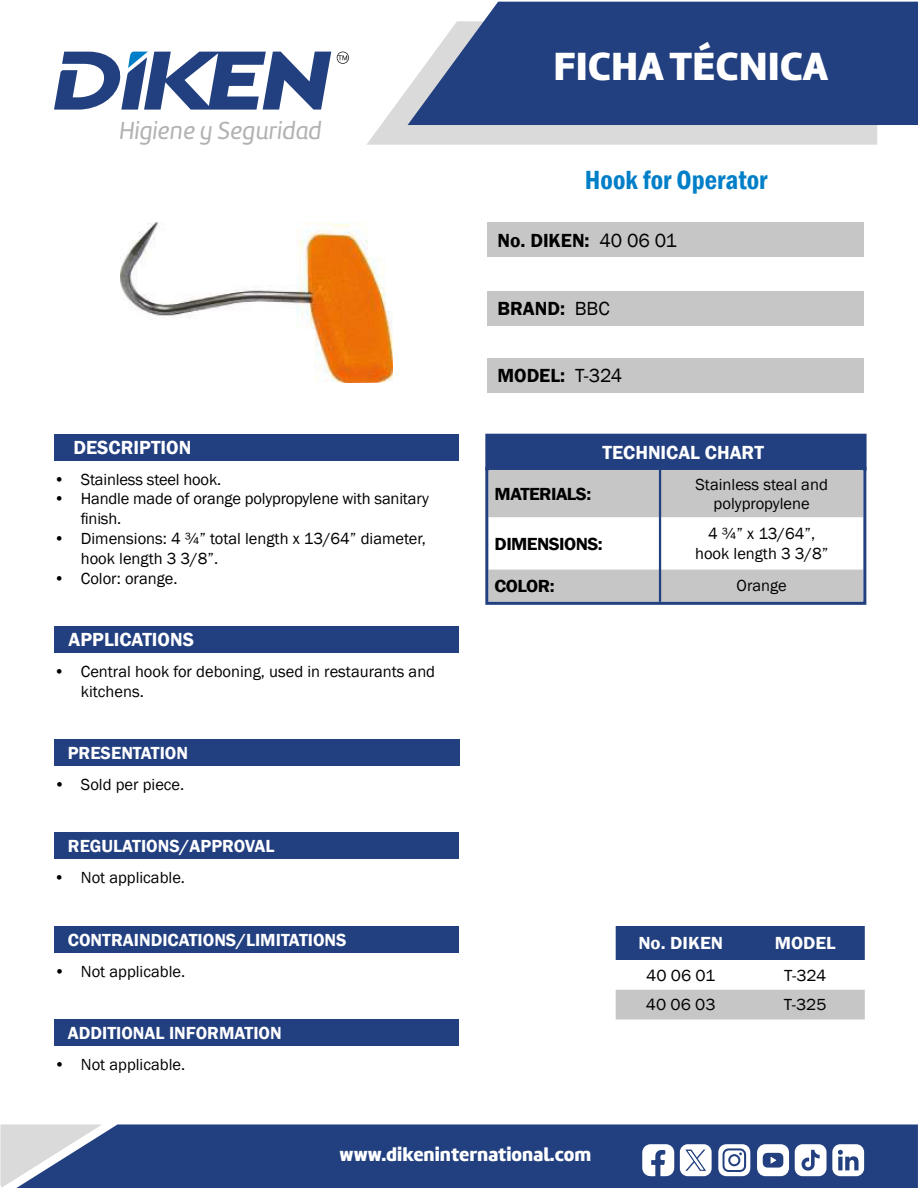
<style>
.page{position:relative;width:918px;height:1188px;background:#fff}
.page>*{position:absolute;margin:0;border:0;box-sizing:border-box;transform-origin:0 0}
.t1{font:40.8px "Amelia Basic Black";color:#fff}
.t2{font:600 condensed 27px "Franklin Gothic";color:#007fc8}
.t3{font:25.5px "Amelia Basic Italic";color:#b3b2b2}
.t4{font:600 19.5px "Franklin Gothic";color:#fff}
.t5{font:600 19.5px "Franklin Gothic";color:#000}
.t6{font:19.5px "Amelia Basic Black";color:#fff}
.t7{font:600 18px "Franklin Gothic";color:#fff}
.t8{font:600 18px "Franklin Gothic";letter-spacing:-.03em;color:#000;scale:1.05 1}
.t9{font:600 18px "Franklin Gothic";color:#fff;scale:1.05 1}
.t10{font:16.5px/19.8px "Franklin Gothic";color:#000}
.t11{font:16.5px "Franklin Gothic";color:#000;scale:1.05 1}
.s1{font-weight:400}
</style>
<div class="page">
<div style="left:102px;top:1124px;width:816px;height:64px;background:#223f80"></div>
<svg style="left:0;top:1124px;width:102px;height:64px;background:#9ea8bf"></svg>
<svg style="left:367px;top:88px;width:510px;height:57px;background:#ddddde"></svg>
<svg style="left:408px;top:2px;width:510px;height:123px;background:#36508b"></svg>
<svg style="left:54px;top:51px;width:277px;height:59px"></svg>
<svg style="left:337px;top:52px;width:12px;height:12px"></svg>
<svg style="left:680px;top:1144px;width:32px;height:32px"></svg>
<svg style="left:642px;top:1144px;width:32px;height:32px"></svg>
<svg style="left:718px;top:1144px;width:32px;height:32px"></svg>
<div style="left:730px;top:1156px;width:8px;height:8px;background:#fff;border-radius:50%"></div>
<svg style="left:757px;top:1144px;width:32px;height:32px"></svg>
<svg style="left:795px;top:1144px;width:69px;height:32px"></svg>
<div style="left:488px;top:223px;width:376px;height:34px;background:#c6c6c6"></div>
<div style="left:488px;top:291px;width:376px;height:34px;background:#c6c6c6"></div>
<div style="left:488px;top:359px;width:376px;height:34px;background:#c6c6c6"></div>
<div style="left:487px;top:435px;width:378px;height:34px;background:#223f80"></div>
<div style="left:485px;top:434px;width:382px;height:37px;border:3px solid #223f80"></div>
<div style="left:489px;top:471px;width:373px;height:130px;background:#c6c6c6"></div>
<svg style="left:489px;top:517px;width:373px;height:52px"></svg>
<div style="left:485px;top:467px;width:381px;height:138px;border:3px solid #223f80"></div>
<hr style="left:659px;top:467px;width:2px;height:135px;background:#223f80">
<svg style="left:616px;top:926px;width:249px;height:93px"></svg>
<img style="left:120px;top:223px;width:272px;height:159px">
<div style="left:54px;top:434px;width:405px;height:26px;background:#223f80"></div>
<div style="left:54px;top:626px;width:405px;height:27px;background:#223f80"></div>
<div style="left:54px;top:739px;width:405px;height:27px;background:#223f80"></div>
<div style="left:54px;top:926px;width:405px;height:27px;background:#223f80"></div>
<div style="left:54px;top:1019px;width:405px;height:27px;background:#223f80"></div>
<div style="left:54px;top:833px;width:405px;height:26px;background:#223f80"></div>
<h3 class="t3" style="left:119px;top:116px;width:204px">Higiene y Seguridad</h3>
<p class="t4" style="left:74px;top:435px;width:119px">DESCRIPTION</p>
<p class="t10" style="left:54px;top:470px;width:169px">• Stainless steel hook.</p>
<p class="t10" style="left:81px;top:489px;width:350px;text-indent:-27px">• Handle made of orange polypropylene with sanitary finish.</p>
<p class="t10" style="left:81px;top:529px;width:347px;text-indent:-27px">• Dimensions: 4 ¾” total length x 13/64” diameter, hook length 3 3/8”.</p>
<p class="t10" style="left:54px;top:569px;width:125px">• Color: orange.</p>
<p class="t4" style="left:69px;top:628px;width:127px">APPLICATIONS</p>
<p class="t10" style="left:81px;top:662px;width:356px;text-indent:-27px">• Central hook for deboning, used in restaurants and kitchens.</p>
<p class="t7" style="left:68px;top:742px;width:122px">PRESENTATION</p>
<p class="t10" style="left:54px;top:775px;width:132px">• Sold per piece.</p>
<p class="t7" style="left:68px;top:835px;width:208px">REGULATIONS/APPROVAL</p>
<p class="t10" style="left:54px;top:868px;width:133px">• Not applicable.</p>
<p class="t7" style="left:68px;top:928px;width:280px">CONTRAINDICATIONS/LIMITATIONS</p>
<p class="t10" style="left:54px;top:962px;width:133px">• Not applicable.</p>
<p class="t7" style="left:68px;top:1022px;width:215px">ADDITIONAL INFORMATION</p>
<p class="t10" style="left:54px;top:1055px;width:133px">• Not applicable.</p>
<h1 class="t1" style="left:553px;top:41px;width:276px">FICHA TÉCNICA</h1>
<h2 class="t2" style="left:585px;top:162px;width:184px">Hook for Operator</h2>
<p class="t5" style="left:497px;top:228px;width:181px">No. DIKEN: <span class="s1">40 06 01</span></p>
<p class="t5" style="left:497px;top:296px;width:114px">BRAND: <span class="s1">BBC</span></p>
<p class="t5" style="left:497px;top:364px;width:126px">MODEL: <span class="s1">T-324</span></p>
<p class="t4" style="left:603px;top:441px;width:163px">TECHNICAL CHART</p>
<p class="t8" style="left:495px;top:483px;width:94px">MATERIALS:</p>
<p class="t10" style="left:695px;top:474px;width:134px;text-align:center">Stainless steal and polypropylene</p>
<p class="t8" style="left:495px;top:533px;width:104px">DIMENSIONS:</p>
<p class="t10" style="left:695px;top:524px;width:135px;text-align:center">4 ¾” x 13/64”, hook length 3 3/8”</p>
<p class="t8" style="left:495px;top:575px;width:59px">COLOR:</p>
<p class="t10" style="left:737px;top:576px;width:52px">Orange</p>
<p class="t9" style="left:638px;top:932px;width:82px">No. DIKEN</p>
<p class="t9" style="left:775px;top:932px;width:60px">MODEL</p>
<p class="t11" style="left:646px;top:965px;width:67px">40 06 01</p>
<p class="t11" style="left:784px;top:965px;width:41px">T-324</p>
<p class="t11" style="left:646px;top:995px;width:68px">40 06 03</p>
<p class="t11" style="left:784px;top:995px;width:42px">T-325</p>
<p class="t6" style="left:340px;top:1143px;width:253px">www.dikeninternational.com</p>
</div>
